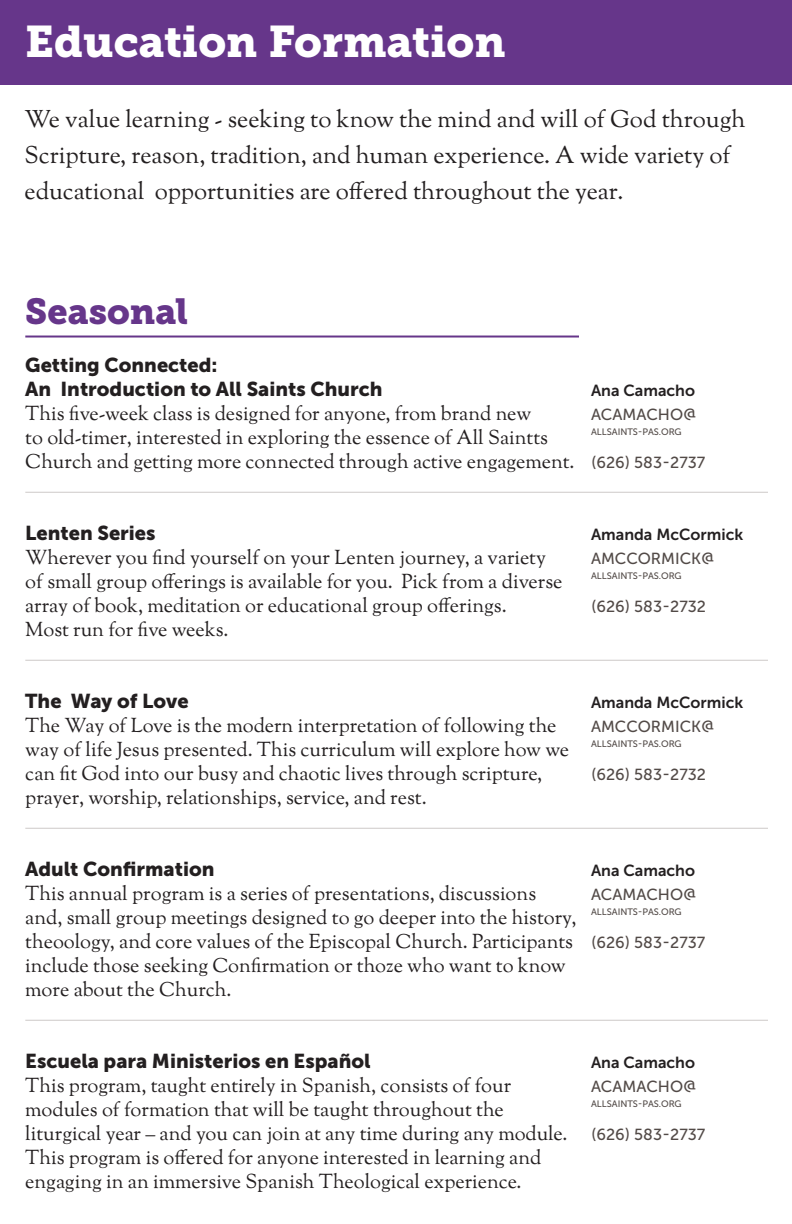
<style>
.page{position:relative;width:792px;height:1224px;background:#fff}
.page>*{position:absolute;margin:0;border:0;box-sizing:border-box;transform-origin:0 0}
.H1_Title{font:44px "Museo Slab 900";color:#fff}
.H2_Section_Heading{font:36px "Museo Slab 900";color:#66368a}
.Body{font:24px/36px "OFL Goudy St M";color:#231f20}
.Body-2{font:20px/24px "OFL Goudy St M";color:#231f20}
.Event_Headline{font:20px/24px "Museo Sans 900";color:#231f20}
.Little_Label{font:16px/24px "Museo Sans 700";color:#231f20}
.Contact_Info{font:16px/24px "Museo Sans 700";color:#231f20}
.Little_Label-2{font:16px "Museo Sans 500";color:#524a47}
.Contact_Info-2{font:16px "Museo Sans 500";color:#524a47}
.Little_Label-3{font:9.4px "Museo Sans 500";color:#524a47}
.Contact_Info-3{font:9.4px "Museo Sans 500";color:#524a47}
.s1{font-family:"Museo Sans 500";color:#524a47}
</style>
<div class="page">
<div style="left:0;top:0;width:792px;height:85px;background:#66368a"></div>
<hr style="left:25px;top:336px;width:554px;height:2px;background:#66368a">
<hr style="left:25px;top:492px;width:743px;height:1px;background:#cdc9c8">
<hr style="left:25px;top:660px;width:743px;height:1px;background:#cdc9c8">
<hr style="left:25px;top:828px;width:743px;height:1px;background:#cdc9c8">
<hr style="left:25px;top:1020px;width:743px;height:1px;background:#cdc9c8">
<p class="H1_Title" style="left:25px;top:16px;width:482px">Education Formation</p>
<p class="Body" style="left:25px;top:102px;width:722px">We value learning - seeking to know the mind and will of God through<br>Scripture, reason, tradition, and human experience. A wide variety of educational opportunities are offered throughout the year.</p>
<p class="H2_Section_Heading" style="left:25px;top:290px;width:165px">Seasonal</p>
<p class="Event_Headline" style="left:25px;top:353px;width:359px">Getting Connected:<br>An Introduction to All Saints Church</p>
<p class="Body-2" style="left:25px;top:403px;width:551px">This five-week class is designed for anyone, from brand new<br>to old-timer, interested in exploring the essence of All Saintts<br>Church and getting more connected through active engagement.</p>
<p class="Little_Label" style="left:591px;top:378px;width:107px">Ana Camacho<br><span class="s1">ACAMACHO@</span></p>
<p class="Little_Label-3" style="left:591px;top:426px;width:92px">ALLSAINTS-PAS.ORG</p>
<p class="Little_Label-2" style="left:591px;top:454px;width:116px">(626) 583-2737</p>
<p class="Event_Headline" style="left:25px;top:521px;width:132px">Lenten Series</p>
<p class="Body-2" style="left:25px;top:547px;width:539px">Wherever you find yourself on your Lenten journey, a variety of small group offerings is available for you. Pick from a diverse array of book, meditation or educational group offerings.<br>Most run for five weeks.</p>
<p class="Contact_Info" style="left:591px;top:522px;width:154px">Amanda McCormick<br><span class="s1">AMCCORMICK@</span></p>
<p class="Contact_Info-3" style="left:591px;top:570px;width:92px">ALLSAINTS-PAS.ORG</p>
<p class="Contact_Info-2" style="left:591px;top:598px;width:117px">(626) 583-2732</p>
<p class="Event_Headline" style="left:25px;top:689px;width:165px">The Way of Love</p>
<p class="Body-2" style="left:25px;top:715px;width:545px">The Way of Love is the modern interpretation of following the way of life Jesus presented. This curriculum will explore how we can fit God into our busy and chaotic lives through scripture, prayer, worship, relationships, service, and rest.</p>
<p class="Contact_Info" style="left:591px;top:690px;width:154px">Amanda McCormick<br><span class="s1">AMCCORMICK@</span></p>
<p class="Contact_Info-3" style="left:591px;top:738px;width:92px">ALLSAINTS-PAS.ORG</p>
<p class="Contact_Info-2" style="left:591px;top:766px;width:117px">(626) 583-2732</p>
<p class="Event_Headline" style="left:25px;top:857px;width:191px">Adult Confirmation</p>
<p class="Body-2" style="left:25px;top:883px;width:553px">This annual program is a series of presentations, discussions and, small group meetings designed to go deeper into the history, theoology, and core values of the Episcopal Church. Participants include those seeking Confirmation or thoze who want to know more about the Church.</p>
<p class="Little_Label" style="left:591px;top:858px;width:107px">Ana Camacho<br><span class="s1">ACAMACHO@</span></p>
<p class="Little_Label-3" style="left:591px;top:906px;width:92px">ALLSAINTS-PAS.ORG</p>
<p class="Little_Label-2" style="left:591px;top:934px;width:116px">(626) 583-2737</p>
<p class="Event_Headline" style="left:25px;top:1049px;width:347px">Escuela para Ministerios en Español</p>
<p class="Body-2" style="left:25px;top:1075px;width:544px">This program, taught entirely in Spanish, consists of four modules of formation that will be taught throughout the liturgical year – and you can join at any time during any module.<br>This program is offered for anyone interested in learning and engaging in an immersive Spanish Theological experience.</p>
<p class="Little_Label" style="left:591px;top:1050px;width:107px">Ana Camacho<br><span class="s1">ACAMACHO@</span></p>
<p class="Little_Label-3" style="left:591px;top:1098px;width:92px">ALLSAINTS-PAS.ORG</p>
<p class="Little_Label-2" style="left:591px;top:1126px;width:116px">(626) 583-2737</p>
</div>
